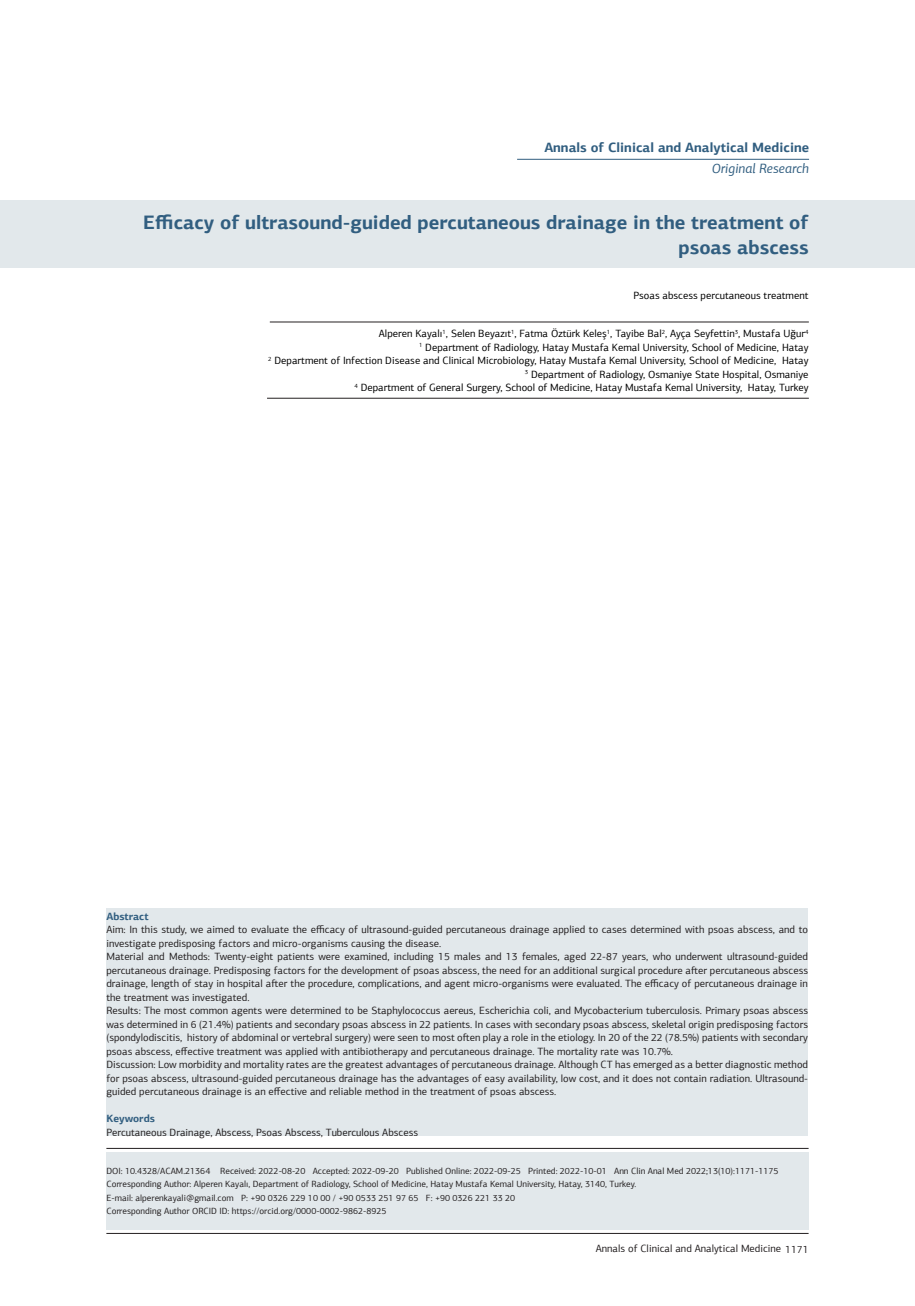
<style>
.page{position:relative;width:915px;height:1306px;background:#fff}
.page>*{position:absolute;margin:0;border:0;box-sizing:border-box;transform-origin:0 0}
.t1{font:700 19.5px/25.5px "PF Agora Sans Pro";color:#315e80;text-align:right}
.t2{font:700 13.5px "PF Agora Sans Pro";color:#315e80}
.t3{font:italic 13.5px "PF Agora Sans Pro";color:#315e80}
.t4{font:10.5px/13.5px "PF Agora Sans Pro";color:#231f20;text-align:justify}
.t5{font:10.5px "PF Agora Sans Pro";color:#000}
.t6{font:700 10.5px "PF Agora Sans Pro";color:#315e80}
.t7{font:9px "PF Agora Sans Pro";color:#231f20}
</style>
<div class="page">
<hr style="left:106px;top:1233px;width:702px;height:1px;background:#231f20">
<div style="left:0;top:200px;width:914px;height:68px;background:#e2e8eb"></div>
<hr style="left:106px;top:1148px;width:702px;height:1px;background:#231f20">
<hr style="left:270px;top:322px;width:538px;height:1px;background:#231f20">
<hr style="left:267px;top:398px;width:541px;height:1px;background:#231f20">
<hr style="left:517px;top:159px;width:291px;height:1px;background:#315e80">
<div style="left:106px;top:1151px;width:702px;height:78px;background:#e2e8eb"></div>
<div style="left:106px;top:908px;width:701px;height:227px;background:#e2e8eb"></div>
<p class="t2" style="left:544px;top:139px;width:266px">Annals of Clinical and Analytical Medicine</p>
<p class="t3" style="left:711px;top:160px;width:99px">Original Research</p>
<p class="t1" style="left:143px;top:209px;width:666px">Efficacy of ultrasound-guided percutaneous drainage in the treatment of psoas abscess</p>
<p class="t5" style="left:633px;top:289px;width:176px">Psoas abscess percutaneous treatment</p>
<p class="t5" style="left:379px;top:327px;width:431px">Alperen Kayalı<sup>1</sup>, Selen Beyazıt<sup>1</sup>, Fatma Öztürk Keleş<sup>1</sup>, Tayibe Bal<sup>2</sup>, Ayça Seyfettin<sup>3</sup>, Mustafa Uğur<sup>4</sup></p>
<p class="t5" style="left:419px;top:341px;width:391px"><sup>1</sup> Department of Radiology, Hatay Mustafa Kemal University, School of Medicine, Hatay</p>
<p class="t5" style="left:268px;top:354px;width:541px"><sup>2</sup> Department of Infection Disease and Clinical Microbiology, Hatay Mustafa Kemal University, School of Medicine, Hatay</p>
<p class="t5" style="left:524px;top:368px;width:285px"><sup>3</sup> Department of Radiology, Osmaniye State Hospital, Osmaniye</p>
<p class="t5" style="left:354px;top:381px;width:455px"><sup>4</sup> Department of General Surgery, School of Medicine, Hatay Mustafa Kemal University, Hatay, Turkey</p>
<p class="t6" style="left:106px;top:909px;width:44px">Abstract</p>
<p class="t4" style="left:106px;top:922px;width:703px">Aim: In this study, we aimed to evaluate the efficacy of ultrasound-guided percutaneous drainage applied to cases determined with psoas abscess, and to investigate predisposing factors and micro-organisms causing the disease.</p>
<p class="t4" style="left:106px;top:949px;width:703px">Material and Methods: Twenty-eight patients were examined, including 15 males and 13 females, aged 22-87 years, who underwent ultrasound-guided percutaneous drainage. Predisposing factors for the development of psoas abscess, the need for an additional surgical procedure after percutaneous abscess drainage, length of stay in hospital after the procedure, complications, and agent micro-organisms were evaluated. The efficacy of percutaneous drainage in the treatment was investigated.</p>
<p class="t4" style="left:106px;top:1003px;width:703px">Results: The most common agents were determined to be Staphylococcus aereus, Escherichia coli, and Mycobacterium tuberculosis. Primary psoas abscess was determined in 6 (21.4%) patients and secondary psoas abscess in 22 patients. In cases with secondary psoas abscess, skeletal origin predisposing factors (spondylodiscitis, history of abdominal or vertebral surgery) were seen to most often play a role in the etiology. In 20 of the 22 (78.5%) patients with secondary psoas abscess, effective treatment was applied with antibiotherapy and percutaneous drainage. The mortality rate was 10.7%.</p>
<p class="t4" style="left:106px;top:1057px;width:703px">Discussion: Low morbidity and mortality rates are the greatest advantages of percutaneous drainage. Although CT has emerged as a better diagnostic method for psoas abscess, ultrasound-guided percutaneous drainage has the advantages of easy availability, low cost, and it does not contain radiation. Ultrasound&shy;guided percutaneous drainage is an effective and reliable method in the treatment of psoas abscess.</p>
<p class="t6" style="left:106px;top:1112px;width:50px">Keywords</p>
<p class="t4" style="left:106px;top:1125px;width:313px">Percutaneous Drainage, Abscess, Psoas Abscess, Tuberculous Abscess</p>
<p class="t7" style="left:106px;top:1165px;width:673px">DOI: 10.4328/ACAM.21364 Received: 2022-08-20 Accepted: 2022-09-20 Published Online: 2022-09-25 Printed: 2022-10-01 Ann Clin Anal Med 2022;13(10):1171-1175</p>
<p class="t7" style="left:106px;top:1178px;width:531px">Corresponding Author: Alperen Kayalı, Department of Radiology, School of Medicine, Hatay Mustafa Kemal University, Hatay, 3140, Turkey.</p>
<p class="t7" style="left:106px;top:1192px;width:410px">E-mail: alperenkayali@gmail.com P: +90 0326 229 10 00 / +90 0533 251 97 65 F: +90 0326 221 33 20</p>
<p class="t7" style="left:106px;top:1205px;width:281px">Corresponding Author ORCID ID: https://orcid.org/0000-0002-9862-8925</p>
<p class="t4" style="left:595px;top:1241px;width:214px">Annals of Clinical and Analytical Medicine 1171</p>
</div>
